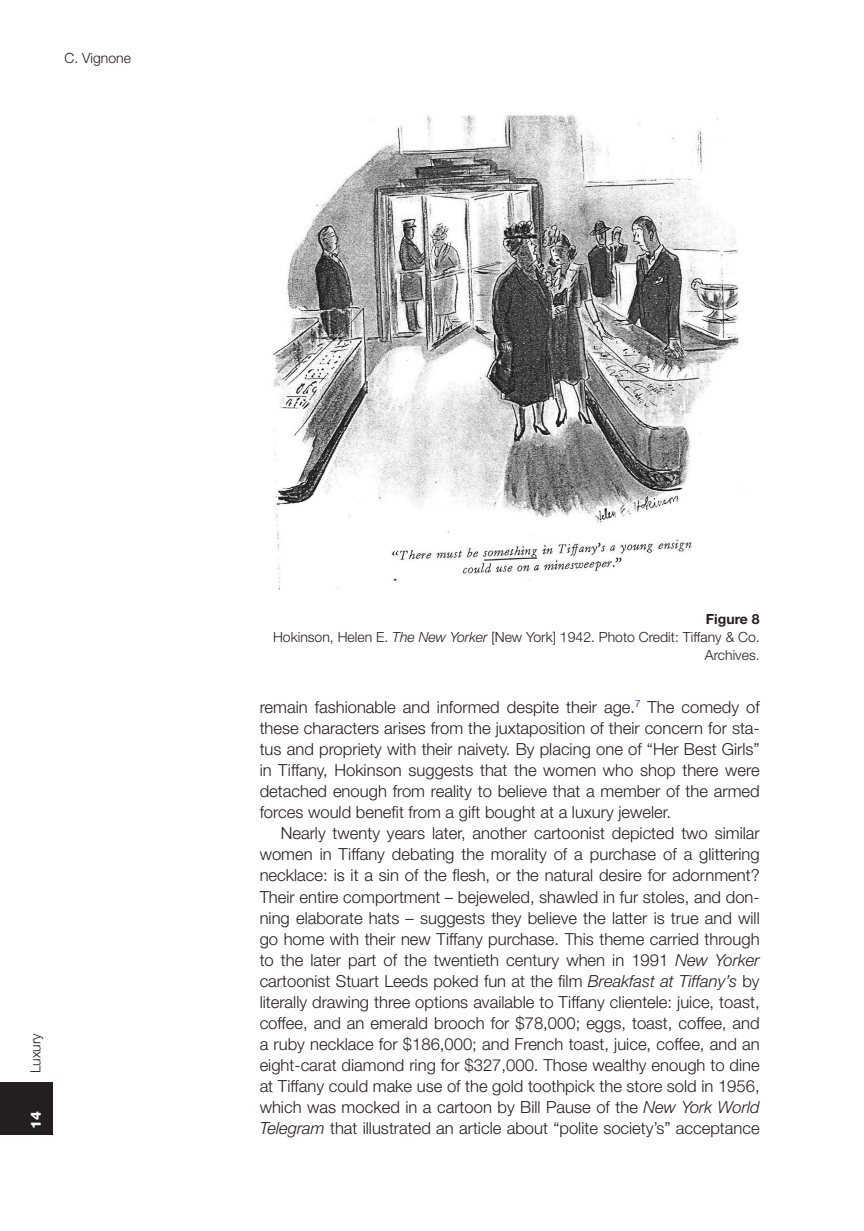
<style>
.page{position:relative;width:864px;height:1231px;background:#fff}
.page>*{position:absolute;margin:0;border:0;box-sizing:border-box;transform-origin:0 0}
.t1{font:300 16.62px/21px "Helvetica Neue LT Std";color:#231f20;text-align:justify}
.t2{font:300 14px/17.5px "Helvetica Neue LT Std";color:#231f20;text-align:right}
.t3{font:300 14px "Helvetica Neue";color:#231f20}
.t4{font:800 14px "Helvetica Neue";color:#fff}
.s1{font-weight:700}
.s2{font-style:italic}
</style>
<div class="page">
<div style="left:0;top:1081px;width:52px;height:53px;background:#231f20"></div>
<img style="left:273px;top:115px;width:471px;height:475px">
<p class="t3" style="left:64px;top:49px;width:68px">C. Vignone</p>
<p class="t3" style="left:27px;top:1073px;width:42px;rotate:-90deg">Luxury</p>
<p class="t4" style="left:27px;top:1128px;width:19px;rotate:-90deg">14</p>
<p class="t2" style="left:273px;top:610px;width:488px"><span class="s1">Figure 8<br></span>Hokinson, Helen E. <span class="s2">The New Yorker</span> [New York] 1942. Photo Credit: Tiffany &amp; Co.<br>Archives.</p>
<p class="t1" style="left:259px;top:696px;width:501px">remain fashionable and informed despite their age.<sup>7</sup> The comedy of these characters arises from the juxtaposition of their concern for sta&shy;tus and propriety with their naivety. By placing one of “Her Best Girls” in Tiffany, Hokinson suggests that the women who shop there were detached enough from reality to believe that a member of the armed forces would benefit from a gift bought at a luxury jeweler.</p>
<p class="t1" style="left:259px;top:822px;width:501px;text-indent:21px">Nearly twenty years later, another cartoonist depicted two similar women in Tiffany debating the morality of a purchase of a glittering necklace: is it a sin of the flesh, or the natural desire for adornment?<br>Their entire comportment – bejeweled, shawled in fur stoles, and don&shy;ning elaborate hats – suggests they believe the latter is true and will go home with their new Tiffany purchase. This theme carried through to the later part of the twentieth century when in 1991 <span class="s2">New Yorker </span>cartoonist Stuart Leeds poked fun at the film <span class="s2">Breakfast at Tiffany’s</span> by literally drawing three options available to Tiffany clientele: juice, toast, coffee, and an emerald brooch for $78,000; eggs, toast, coffee, and a ruby necklace for $186,000; and French toast, juice, coffee, and an eight-carat diamond ring for $327,000. Those wealthy enough to dine at Tiffany could make use of the gold toothpick the store sold in 1956, which was mocked in a cartoon by Bill Pause of the <span class="s2">New York World Telegram</span> that illustrated an article about “polite society’s” acceptance</p>
</div>
